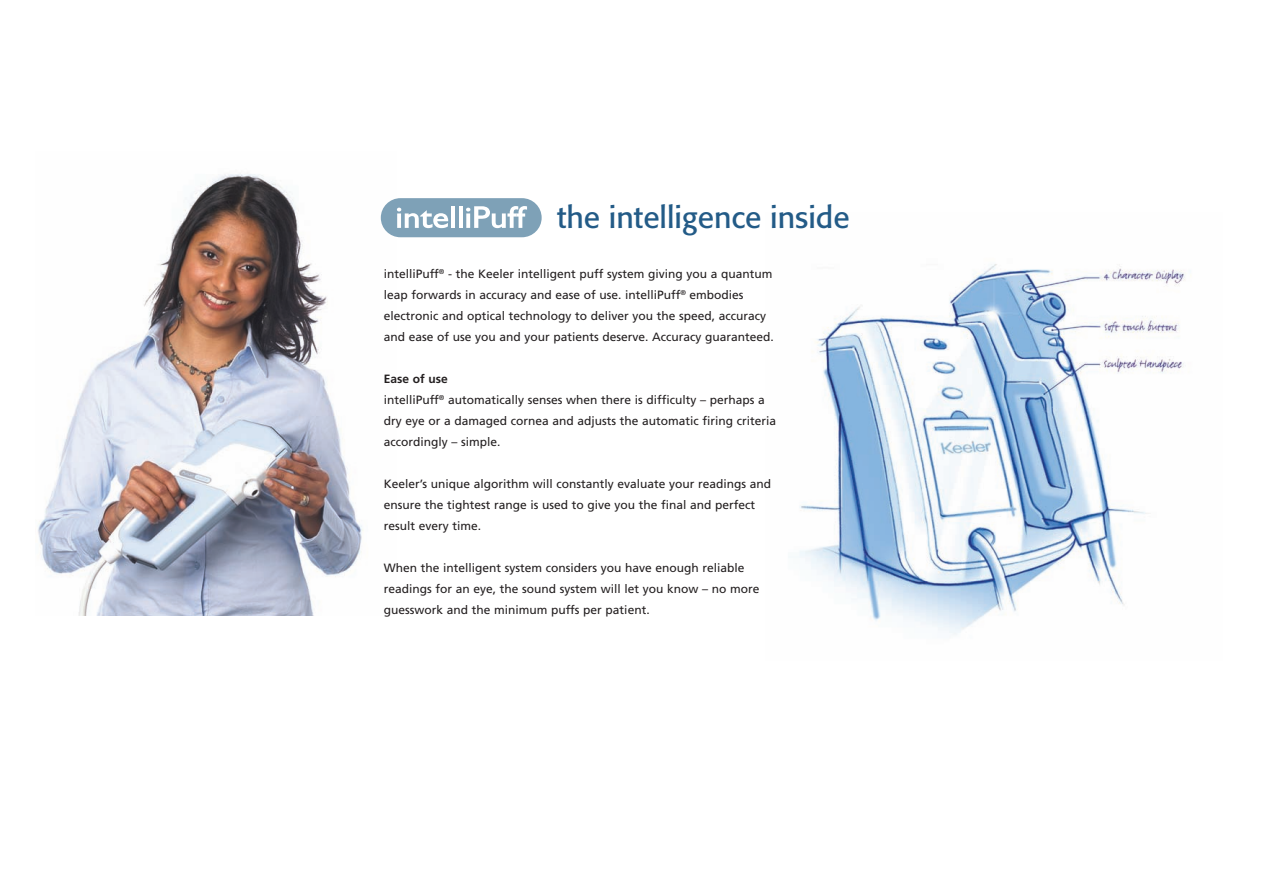
<style>
.page{position:relative;width:1263px;height:893px;background:#fff}
.page>*{position:absolute;margin:0;border:0;box-sizing:border-box;transform-origin:0 0}
.t1{font:30px "Formata BQ";color:#235b87}
.t2{font:12px/21px "Frutiger";color:#231f20}
.t3{font:700 12px "Frutiger";color:#231f20}
</style>
<div class="page">
<img style="left:38px;top:174px;width:358px;height:441px">
<img style="left:799px;top:264px;width:386px;height:371px">
<div style="left:381px;top:198px;width:161px;height:39px;background:#7ea1b7;border-radius:20px"></div>
<svg style="left:397px;top:208px;width:51px;height:20px"></svg>
<hr style="left:451px;top:206px;width:4px;height:22px;background:#fff">
<hr style="left:459px;top:206px;width:3px;height:22px;background:#fff">
<svg style="left:466px;top:206px;width:61px;height:22px"></svg>
<p class="t1" style="left:557px;top:199px;width:294px">the intelligence inside</p>
<p class="t2" style="left:384px;top:263px;width:392px">intelliPuff<sup>®</sup> - the Keeler intelligent puff system giving you a quantum leap forwards in accuracy and ease of use. intelliPuff<sup>®</sup> embodies electronic and optical technology to deliver you the speed, accuracy and ease of use you and your patients deserve. Accuracy guaranteed.</p>
<p class="t3" style="left:384px;top:372px;width:66px">Ease of use</p>
<p class="t2" style="left:384px;top:389px;width:394px">intelliPuff<sup>®</sup> automatically senses when there is difficulty – perhaps a dry eye or a damaged cornea and adjusts the automatic firing criteria accordingly – simple.</p>
<p class="t2" style="left:384px;top:473px;width:389px">Keeler’s unique algorithm will constantly evaluate your readings and ensure the tightest range is used to give you the final and perfect result every time.</p>
<p class="t2" style="left:384px;top:557px;width:377px">When the intelligent system considers you have enough reliable readings for an eye, the sound system will let you know – no more guesswork and the minimum puffs per patient.</p>
</div>
